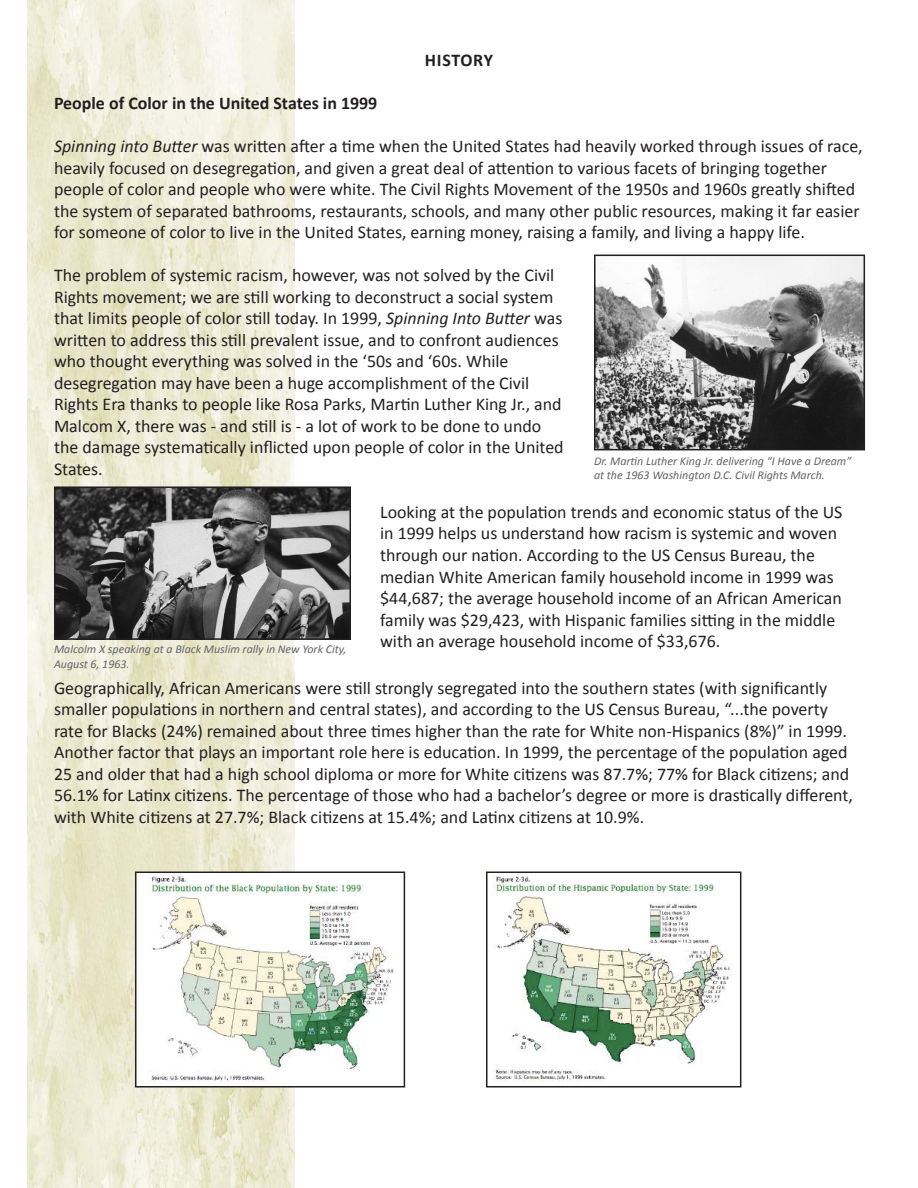
<style>
.page{position:relative;width:918px;height:1188px;background:#fff}
.page>*{position:absolute;margin:0;border:0;box-sizing:border-box;transform-origin:0 0}
.t1{font:18px/21.5px "Calibri";color:#231f20}
.t2{font:700 18px "Calibri";color:#231f20}
.t3{font:700 18px "Calibri";letter-spacing:.035em;color:#231f20}
.t4{font:italic 12px/14.4px "Calibri";color:#636366}
.s1{font-style:italic}
</style>
<div class="page">
<img style="left:27px;top:0;width:268px;height:1188px">
<img style="left:596px;top:257px;width:267px;height:191px">
<div style="left:594px;top:255px;width:271px;height:195px;border:1px solid #231f20"></div>
<img style="left:137px;top:874px;width:257px;height:211px">
<div style="left:135px;top:872px;width:270px;height:215px;border:1px solid #231f20"></div>
<img style="left:492px;top:875px;width:238px;height:208px">
<div style="left:486px;top:872px;width:255px;height:215px;border:1px solid #231f20"></div>
<img style="left:56px;top:488px;width:293px;height:150px">
<div style="left:54px;top:486px;width:297px;height:154px;border:1px solid #231f20"></div>
<p class="t3" style="left:425px;top:48px;width:70px">HISTORY</p>
<p class="t2" style="left:54px;top:92px;width:325px">People of Color in the United States in 1999</p>
<p class="t1" style="left:54px;top:135px;width:810px"><span class="s1">Spinning into Butter</span> was written after a time when the United States had heavily worked through issues of race, heavily focused on desegregation, and given a great deal of attention to various facets of bringing together people of color and people who were white. The Civil Rights Movement of the 1950s and 1960s greatly shifted the system of separated bathrooms, restaurants, schools, and many other public resources, making it far easier for someone of color to live in the United States, earning money, raising a family, and living a happy life.</p>
<p class="t1" style="left:54px;top:264px;width:511px">The problem of systemic racism, however, was not solved by the Civil Rights movement; we are still working to deconstruct a social system that limits people of color still today. In 1999, <span class="s1">Spinning Into Butter</span> was written to address this still prevalent issue, and to confront audiences who thought everything was solved in the ‘50s and ‘60s. While desegregation may have been a huge accomplishment of the Civil Rights Era thanks to people like Rosa Parks, Martin Luther King Jr., and Malcom X, there was - and still is - a lot of work to be done to undo the damage systematically inflicted upon people of color in the United States.</p>
<p class="t1" style="left:380px;top:501px;width:464px">Looking at the population trends and economic status of the US in 1999 helps us understand how racism is systemic and woven through our nation. According to the US Census Bureau, the median White American family household income in 1999 was $44,687; the average household income of an African American family was $29,423, with Hispanic families sitting in the middle with an average household income of $33,676.</p>
<p class="t1" style="left:54px;top:677px;width:801px">Geographically, African Americans were still strongly segregated into the southern states (with significantly smaller populations in northern and central states), and according to the US Census Bureau, “...the poverty rate for Blacks (24%) remained about three times higher than the rate for White non-Hispanics (8%)” in 1999.<br>Another factor that plays an important role here is education. In 1999, the percentage of the population aged 25 and older that had a high school diploma or more for White citizens was 87.7%; 77% for Black citizens; and 56.1% for Latinx citizens. The percentage of those who had a bachelor’s degree or more is drastically different, with White citizens at 27.7%; Black citizens at 15.4%; and Latinx citizens at 10.9%.</p>
<p class="t4" style="left:594px;top:453px;width:259px">Dr. Martin Luther King Jr. delivering “I Have a Dream” at the 1963 Washington D.C. Civil Rights March.</p>
<p class="t4" style="left:54px;top:642px;width:294px">Malcolm X speaking at a Black Muslim rally in New York City,<br>August 6, 1963.</p>
</div>
